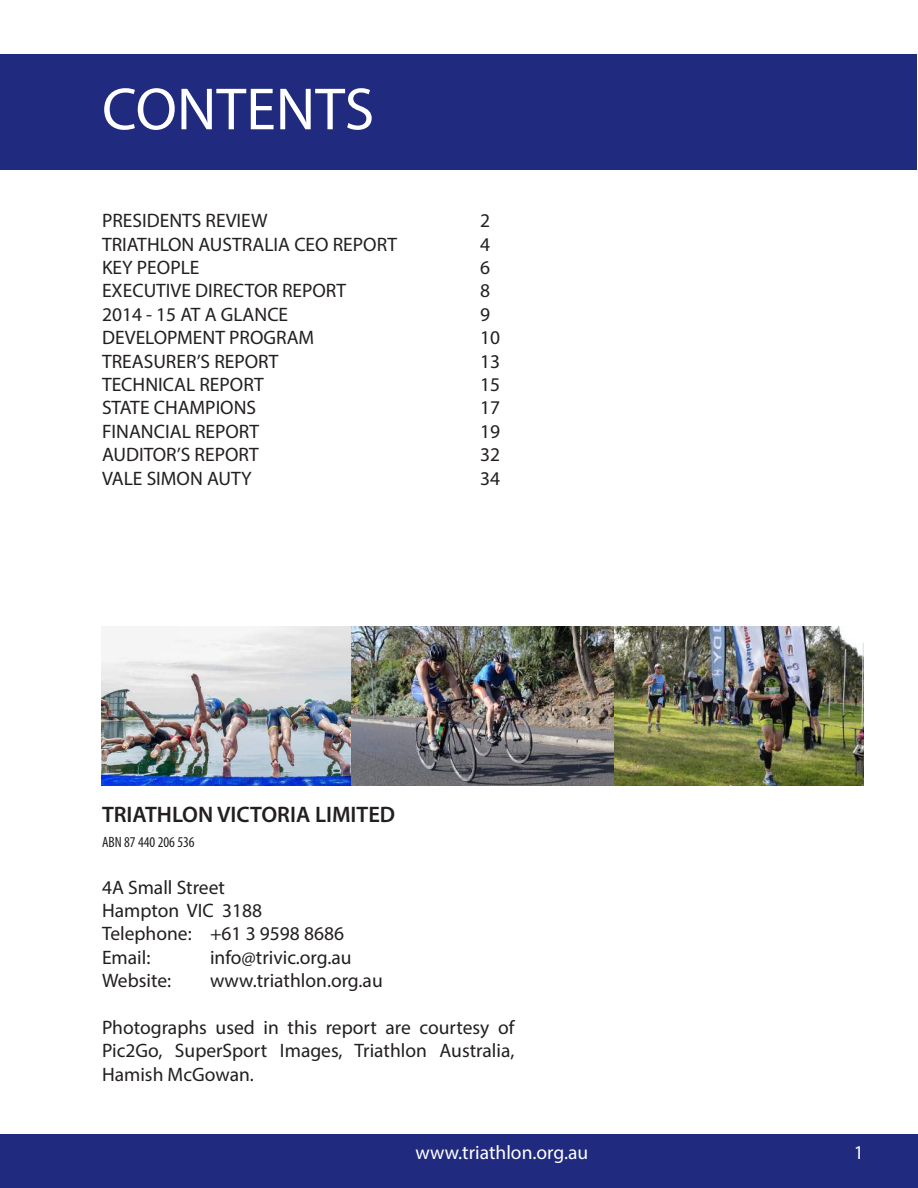
<style>
.page{position:relative;width:918px;height:1188px;background:#fff}
.page>*{position:absolute;margin:0;border:0;box-sizing:border-box;transform-origin:0 0}
.t1{font:60px "Myriad Pro";color:#fff}
.t2{font:600 22.5px "Myriad Pro";color:#231f20}
.t3{font:19.5px/23.4px "Myriad Pro";color:#231f20}
.t4{font:19.5px "Myriad Pro";color:#fff}
.t5{font:condensed 15px "Myriad Pro";color:#231f20}
</style>
<div class="page">
<div style="left:1px;top:54px;width:916px;height:115px;background:#202b7f"></div>
<img style="left:101px;top:626px;width:250px;height:160px">
<img style="left:614px;top:626px;width:250px;height:160px">
<img style="left:351px;top:626px;width:263px;height:160px">
<div style="left:0;top:1134px;width:918px;height:54px;background:#202b7f"></div>
<h1 class="t1" style="left:102px;top:72px;width:274px">CONTENTS</h1>
<p class="t3" style="left:102px;top:209px;width:167px">PRESIDENTS REVIEW</p>
<p class="t3" style="left:480px;top:209px;width:12px">2</p>
<p class="t3" style="left:102px;top:232px;width:297px">TRIATHLON AUSTRALIA CEO REPORT</p>
<p class="t3" style="left:480px;top:232px;width:12px">4</p>
<p class="t3" style="left:102px;top:255px;width:99px">KEY PEOPLE</p>
<p class="t3" style="left:480px;top:255px;width:12px">6</p>
<p class="t3" style="left:102px;top:279px;width:246px">EXECUTIVE DIRECTOR REPORT</p>
<p class="t3" style="left:480px;top:279px;width:12px">8</p>
<p class="t3" style="left:102px;top:302px;width:188px">2014 - 15 AT A GLANCE</p>
<p class="t3" style="left:480px;top:302px;width:12px">9</p>
<p class="t3" style="left:102px;top:326px;width:214px">DEVELOPMENT PROGRAM</p>
<p class="t3" style="left:480px;top:326px;width:22px">10</p>
<p class="t3" style="left:102px;top:349px;width:178px">TREASURER’S REPORT</p>
<p class="t3" style="left:480px;top:349px;width:22px">13</p>
<p class="t3" style="left:102px;top:372px;width:163px">TECHNICAL REPORT</p>
<p class="t3" style="left:480px;top:372px;width:22px">15</p>
<p class="t3" style="left:102px;top:396px;width:156px">STATE CHAMPIONS</p>
<p class="t3" style="left:480px;top:396px;width:22px">17</p>
<p class="t3" style="left:102px;top:419px;width:159px">FINANCIAL REPORT</p>
<p class="t3" style="left:480px;top:419px;width:22px">19</p>
<p class="t3" style="left:102px;top:443px;width:158px">AUDITOR’S REPORT</p>
<p class="t3" style="left:480px;top:443px;width:22px">32</p>
<p class="t3" style="left:102px;top:466px;width:151px">VALE SIMON AUTY</p>
<p class="t3" style="left:480px;top:466px;width:22px">34</p>
<p class="t2" style="left:102px;top:800px;width:295px">TRIATHLON VICTORIA LIMITED</p>
<p class="t5" style="left:102px;top:833px;width:94px">ABN 87 440 206 536</p>
<p class="t3" style="left:102px;top:875px;width:244px">4A Small Street<br>Hampton VIC 3188<br>Telephone: +61 3 9598 8686<br>Email:</p>
<p class="t3" style="left:210px;top:945px;width:143px">info@trivic.org.au</p>
<p class="t3" style="left:102px;top:969px;width:71px">Website:</p>
<p class="t3" style="left:210px;top:969px;width:174px">www.triathlon.org.au</p>
<p class="t3" style="left:102px;top:1016px;width:414px;text-align:justify">Photographs used in this report are courtesy of Pic2Go, SuperSport Images, Triathlon Australia, Hamish McGowan.</p>
<p class="t4" style="left:416px;top:1140px;width:174px">www.triathlon.org.au</p>
<p class="t4" style="left:854px;top:1140px;width:12px">1</p>
</div>
